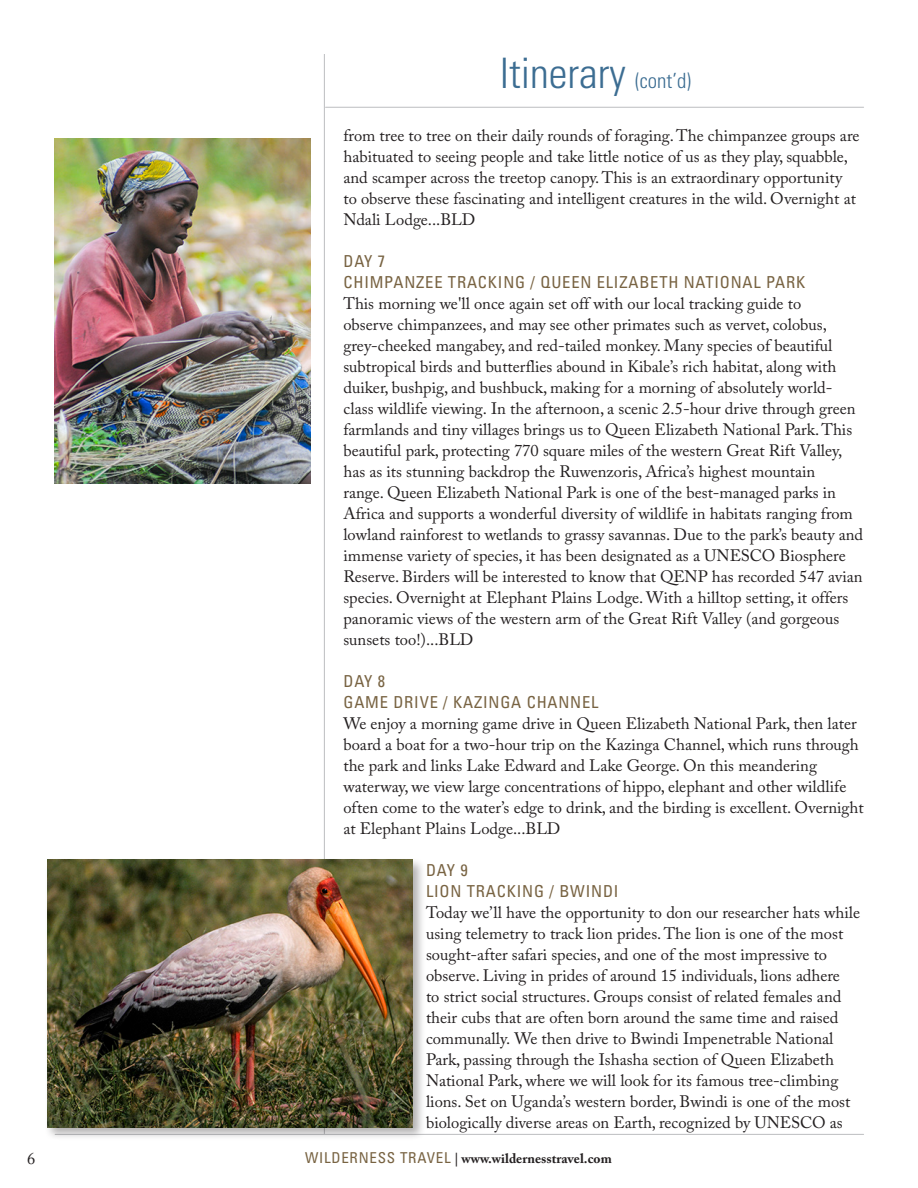
<style>
.page{position:relative;width:918px;height:1188px;background:#fff}
.page>*{position:absolute;margin:0;border:0;box-sizing:border-box;transform-origin:0 0}
.TOC_page_headers{font:300 condensed 42px "Univers LT Std";color:#3c6d92}
.body_text{font:16.5px/21px "Adobe Caslon Pro";color:#231f20}
.day_headers{font:condensed 16.5px "Univers LT Std";letter-spacing:.05em;color:#786342}
.t1{font:700 13.5px "Adobe Caslon Pro";color:#231f20}
.s1{font-size:21px}
.s2{font-family:"Univers LT Std";font-weight:400;font-stretch:condensed;font-size:15px;color:#786342}
</style>
<div class="page">
<hr style="left:324px;top:54px;width:1px;height:1080px;background:#bcbdc0">
<hr style="left:55px;top:1134px;width:809px;height:1px;background:#bcbdc0">
<hr style="left:326px;top:107px;width:538px;height:1px;background:#bcbdc0">
<img style="left:54px;top:138px;width:256px;height:345px">
<div style="left:44px;top:857px;width:382px;height:284px;background:#231f20;opacity:.35"></div>
<img style="left:48px;top:860px;width:365px;height:268px">
<p class="TOC_page_headers" style="left:500px;top:48px;width:193px">Itinerary <span class="s1">(cont’d)</span></p>
<p class="body_text" style="left:343px;top:125px;width:518px">from tree to tree on their daily rounds of foraging. The chimpanzee groups are habituated to seeing people and take little notice of us as they play, squabble, and scamper across the treetop canopy. This is an extraordinary opportunity to observe these fascinating and intelligent creatures in the wild. Overnight at Ndali Lodge...BLD</p>
<p class="day_headers" style="left:343px;top:251px;width:43px">DAY 7</p>
<p class="day_headers" style="left:343px;top:272px;width:463px">CHIMPANZEE TRACKING / QUEEN ELIZABETH NATIONAL PARK</p>
<p class="body_text" style="left:343px;top:293px;width:521px">This morning we'll once again set off with our local tracking guide to<br>observe chimpanzees, and may see other primates such as vervet, colobus, grey-cheeked mangabey, and red-tailed monkey. Many species of beautiful subtropical birds and butterflies abound in Kibale’s rich habitat, along with duiker, bushpig, and bushbuck, making for a morning of absolutely world&shy;class wildlife viewing. In the afternoon, a scenic 2.5-hour drive through green farmlands and tiny villages brings us to Queen Elizabeth National Park. This beautiful park, protecting 770 square miles of the western Great Rift Valley, has as its stunning backdrop the Ruwenzoris, Africa’s highest mountain<br>range. Queen Elizabeth National Park is one of the best-managed parks in Africa and supports a wonderful diversity of wildlife in habitats ranging from lowland rainforest to wetlands to grassy savannas. Due to the park’s beauty and immense variety of species, it has been designated as a UNESCO Biosphere Reserve. Birders will be interested to know that QENP has recorded 547 avian species. Overnight at Elephant Plains Lodge. With a hilltop setting, it offers panoramic views of the western arm of the Great Rift Valley (and gorgeous sunsets too!)...BLD</p>
<p class="day_headers" style="left:343px;top:671px;width:43px">DAY 8</p>
<p class="day_headers" style="left:343px;top:692px;width:257px">GAME DRIVE / KAZINGA CHANNEL</p>
<p class="body_text" style="left:343px;top:713px;width:522px">We enjoy a morning game drive in Queen Elizabeth National Park, then later board a boat for a two-hour trip on the Kazinga Channel, which runs through the park and links Lake Edward and Lake George. On this meandering waterway, we view large concentrations of hippo, elephant and other wildlife often come to the water’s edge to drink, and the birding is excellent. Overnight at Elephant Plains Lodge...BLD</p>
<p class="day_headers" style="left:426px;top:860px;width:43px">DAY 9</p>
<p class="day_headers" style="left:426px;top:881px;width:194px">LION TRACKING / BWINDI</p>
<p class="body_text" style="left:426px;top:902px;width:436px">Today we’ll have the opportunity to don our researcher hats while using telemetry to track lion prides. The lion is one of the most sought-after safari species, and one of the most impressive to observe. Living in prides of around 15 individuals, lions adhere<br>to strict social structures. Groups consist of related females and their cubs that are often born around the same time and raised communally. We then drive to Bwindi Impenetrable National Park, passing through the Ishasha section of Queen Elizabeth National Park, where we will look for its famous tree-climbing lions. Set on Uganda’s western border, Bwindi is one of the most biologically diverse areas on Earth, recognized by UNESCO as</p>
<p class="body_text" style="left:27px;top:1148px;width:10px">6</p>
<p class="t1" style="left:305px;top:1151px;width:308px"><span class="s2">WILDERNESS TRAVEL</span> | www.wildernesstravel.com</p>
</div>
